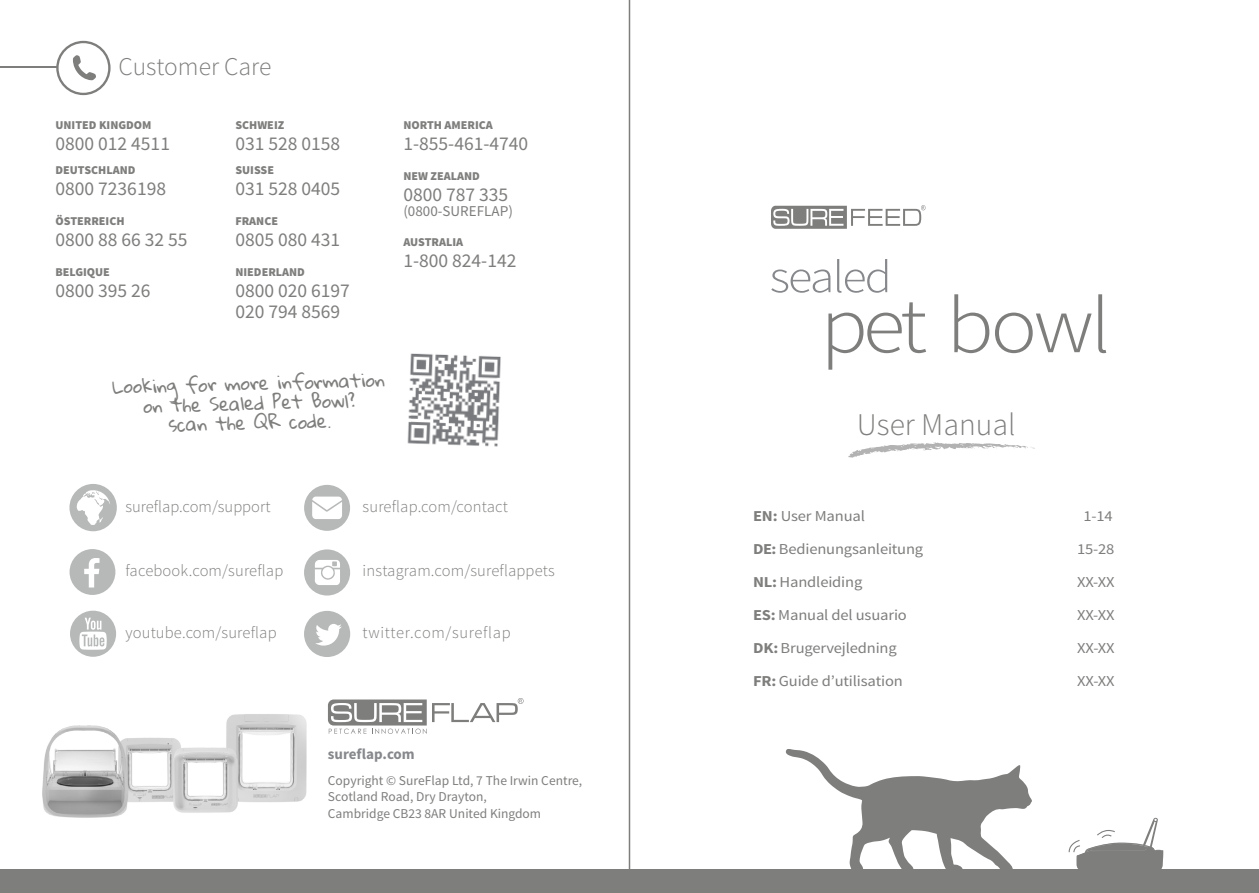
<style>
.page{position:relative;width:1259px;height:893px;background:#fff}
.page>*{position:absolute;margin:0;border:0;box-sizing:border-box;transform-origin:0 0}
.t1{font:300 80.55px "Source Sans Pro";letter-spacing:-.04em;color:#7e7e7d;scale:1.09 1}
.t2{font:300 46.2px "Source Sans Pro";letter-spacing:-.04em;color:#86888c;scale:1.09 1}
.t3{font:300 31.5px "Source Sans Pro";color:#7e7e7d}
.t4{font:300 25.5px "Source Sans Pro";color:#7e7e7d}
.t5{font:19.5px/21px "Source Sans Pro";color:#7e7e7d}
.t6{font:300 16.5px "Source Sans Pro";letter-spacing:.01em;color:#7e7e7d}
.t7{font:16.5px/19.8px "Gloria Hallelujah";color:#7e7e7d;text-align:center}
.t8{font:300 16.5px "Source Sans Pro";letter-spacing:.04em;color:#7e7e7d}
.t9{font:15.15px "Source Sans Pro";letter-spacing:-.01em;color:#7e7e7d;scale:1.09 1}
.t10{font:15px "Source Sans Pro";color:#7e7e7d}
.t11{font:700 15px "Source Sans Pro";color:#86888c}
.t12{font:13.5px/16.2px "Source Sans Pro";color:#7e7e7d}
.t13{font:900 12px "Source Sans Pro";color:#7e7e7d}
.s1{font-weight:700}
</style>
<div class="page">
<svg style="left:785px;top:749px;width:247px;height:121px"></svg>
<svg style="left:848px;top:442px;width:187px;height:16px"></svg>
<hr style="left:629px;top:0;width:1px;height:893px;background:#7e7e7d">
<div style="left:0;top:870px;width:1259px;height:23px;background:#7e7e7d"></div>
<svg style="left:328px;top:698px;width:195px;height:36px"></svg>
<hr style="left:0;top:66px;width:57px;height:2px;background:#7e7e7d">
<div style="left:56px;top:41px;width:55px;height:54px;border:2px solid #7e7e7d;border-radius:50%"></div>
<svg style="left:73px;top:55px;width:23px;height:25px"></svg>
<svg style="left:70px;top:549px;width:45px;height:46px"></svg>
<svg style="left:70px;top:611px;width:46px;height:46px"></svg>
<svg style="left:304px;top:549px;width:46px;height:46px"></svg>
<svg style="left:304px;top:611px;width:46px;height:46px"></svg>
<svg style="left:304px;top:485px;width:46px;height:46px"></svg>
<svg style="left:69px;top:484px;width:48px;height:47px"></svg>
<svg style="left:1068px;top:818px;width:95px;height:52px"></svg>
<img style="left:42px;top:714px;width:265px;height:104px">
<svg style="left:771px;top:205px;width:154px;height:24px"></svg>
<img style="left:407px;top:353px;width:94px;height:94px">
<h3 class="t4" style="left:119px;top:51px;width:154px">Customer Care</h3>
<p class="t13" style="left:55px;top:117px;width:98px">UNITED KINGDOM</p>
<p class="t5" style="left:55px;top:134px;width:116px">0800 012 4511</p>
<p class="t13" style="left:55px;top:162px;width:81px">DEUTSCHLAND</p>
<p class="t5" style="left:55px;top:179px;width:112px">0800 7236198</p>
<p class="t13" style="left:55px;top:213px;width:71px">ÖSTERREICH</p>
<p class="t5" style="left:55px;top:230px;width:134px">0800 88 66 32 55</p>
<p class="t13" style="left:55px;top:264px;width:56px">BELGIQUE</p>
<p class="t5" style="left:55px;top:281px;width:97px">0800 395 26</p>
<p class="t13" style="left:235px;top:117px;width:50px">SCHWEIZ</p>
<p class="t5" style="left:235px;top:134px;width:106px">031 528 0158</p>
<p class="t13" style="left:235px;top:162px;width:40px">SUISSE</p>
<p class="t5" style="left:235px;top:179px;width:106px">031 528 0405</p>
<p class="t13" style="left:235px;top:213px;width:44px">FRANCE</p>
<p class="t5" style="left:235px;top:230px;width:106px">0805 080 431</p>
<p class="t13" style="left:235px;top:264px;width:71px">NIEDERLAND</p>
<p class="t5" style="left:235px;top:281px;width:116px">0800 020 6197<br>020 794 8569</p>
<p class="t13" style="left:403px;top:117px;width:91px">NORTH AMERICA</p>
<p class="t5" style="left:403px;top:134px;width:126px">1-855-461-4740</p>
<p class="t13" style="left:403px;top:168px;width:78px">NEW ZEALAND</p>
<p class="t5" style="left:403px;top:185px;width:106px">0800 787 335</p>
<p class="t10" style="left:403px;top:202px;width:111px">(0800-SUREFLAP)</p>
<p class="t13" style="left:403px;top:234px;width:61px">AUSTRALIA</p>
<p class="t5" style="left:403px;top:251px;width:114px">1-800 824-142</p>
<p class="t7" style="left:112px;top:377px;width:274px;rotate:-1deg">Looking for more information on the Sealed Pet Bowl?<br>scan the QR code.</p>
<p class="t6" style="left:125px;top:497px;width:146px">sureflap.com/support</p>
<p class="t6" style="left:362px;top:497px;width:147px">sureflap.com/contact</p>
<p class="t6" style="left:125px;top:561px;width:159px">facebook.com/sureflap</p>
<p class="t6" style="left:362px;top:561px;width:194px">instagram.com/sureflappets</p>
<p class="t6" style="left:125px;top:622px;width:153px">youtube.com/sureflap</p>
<p class="t8" style="left:362px;top:622px;width:150px">twitter.com/sureflap</p>
<p class="t11" style="left:328px;top:745px;width:88px">sureflap.com</p>
<p class="t12" style="left:328px;top:773px;width:256px">Copyright © SureFlap Ltd, 7 The Irwin Centre,<br>Scotland Road, Dry Drayton,<br>Cambridge CB23 8AR United Kingdom</p>
<h2 class="t2" style="left:769px;top:249px;width:114px">sealed</h2>
<h1 class="t1" style="left:820px;top:277px;width:268px">pet bowl</h1>
<h3 class="t3" style="left:857px;top:406px;width:160px">User Manual</h3>
<p class="t9" style="left:753px;top:506px;width:104px"><span class="s1">EN:</span> User Manual</p>
<p class="t9" style="left:1083px;top:506px;width:28px">1-14</p>
<p class="t9" style="left:753px;top:539px;width:158px"><span class="s1">DE:</span> Bedienungsanleitung</p>
<p class="t9" style="left:1077px;top:539px;width:36px">15-28</p>
<p class="t9" style="left:753px;top:572px;width:102px"><span class="s1">NL:</span> Handleiding</p>
<p class="t9" style="left:1077px;top:572px;width:36px">XX-XX</p>
<p class="t9" style="left:753px;top:605px;width:143px"><span class="s1">ES:</span> Manual del usuario</p>
<p class="t9" style="left:1077px;top:605px;width:36px">XX-XX</p>
<p class="t9" style="left:753px;top:638px;width:133px"><span class="s1">DK:</span> Brugervejledning</p>
<p class="t9" style="left:1077px;top:638px;width:36px">XX-XX</p>
<p class="t9" style="left:753px;top:671px;width:139px"><span class="s1">FR:</span> Guide d’utilisation</p>
<p class="t9" style="left:1077px;top:671px;width:36px">XX-XX</p>
</div>
